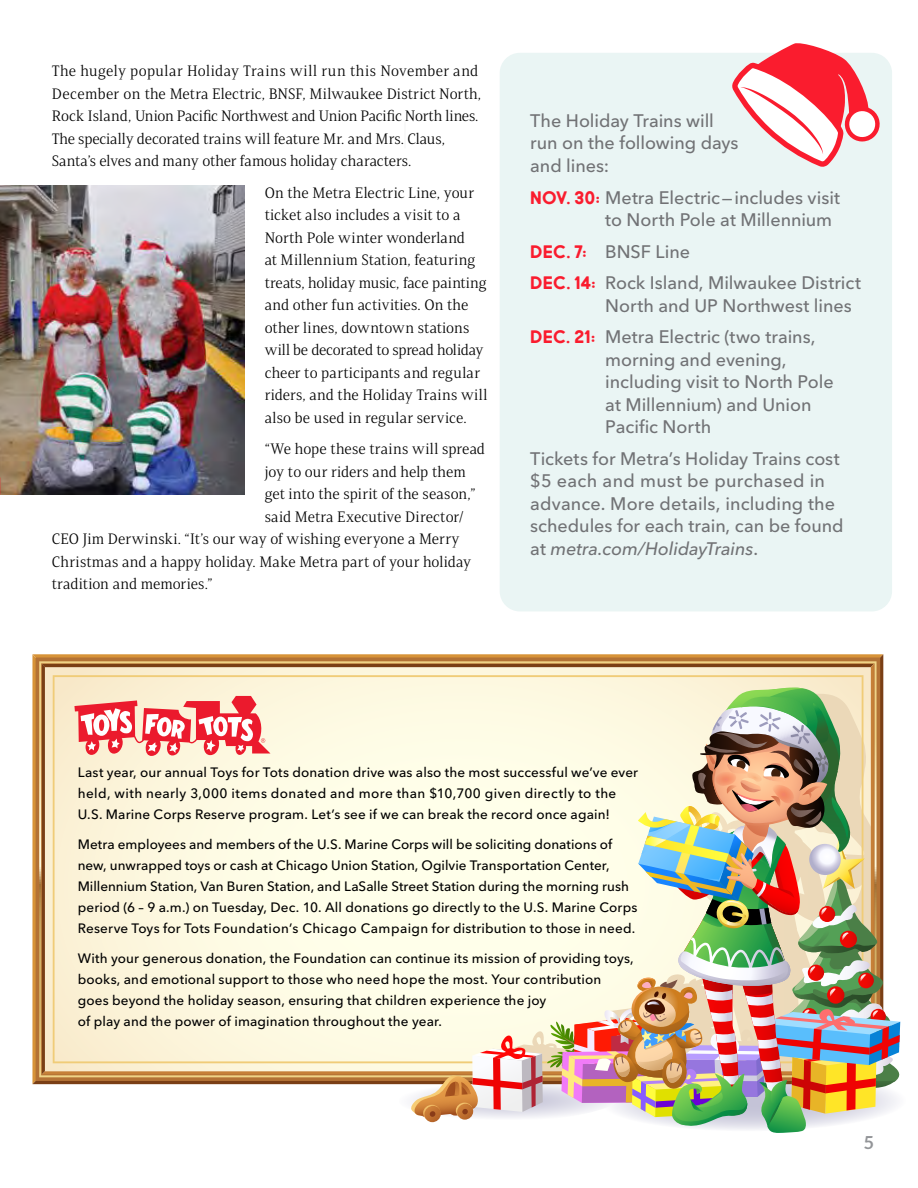
<style>
.page{position:relative;width:918px;height:1188px;background:#fff}
.page>*{position:absolute;margin:0;border:0;box-sizing:border-box;transform-origin:0 0}
.t1{font:500 18px/22.5px "Avenir Next LT Pro";color:#717275}
.t2{font:700 18px "Aleo";color:#939598}
.t3{font:15px/22.5px "Mandrel Nor Boo";letter-spacing:.005em;color:#000}
.t4{font:500 13.5px/21px "Avenir Next LT Pro";letter-spacing:.01em;color:#000}
.s1{font-family:"Market Fresh Bold All Caps";font-weight:400;color:#fa1c2e}
.s2{font-style:italic}
</style>
<div class="page">
<div style="left:500px;top:53px;width:392px;height:558px;background:#eaf5f4;border-radius:20px"></div>
<img style="left:0;top:185px;width:244px;height:310px">
<svg style="left:32px;top:654px;width:869px;height:479px;background:#e6d8bf"></svg>
<svg style="left:732px;top:43px;width:148px;height:124px"></svg>
<p class="t3" style="left:52px;top:60px;width:431px">The hugely popular Holiday Trains will run this November and December on the Metra Electric, BNSF, Milwaukee District North, Rock Island, Union Pacific Northwest and Union Pacific North lines.<br>The specially decorated trains will feature Mr. and Mrs. Claus, Santa’s elves and many other famous holiday characters.</p>
<p class="t3" style="left:265px;top:181px;width:224px">On the Metra Electric Line, your ticket also includes a visit to a North Pole winter wonderland<br>at Millennium Station, featuring treats, holiday music, face painting and other fun activities. On the other lines, downtown stations will be decorated to spread holiday cheer to participants and regular riders, and the Holiday Trains will also be used in regular service.</p>
<p class="t3" style="left:265px;top:438px;width:222px">“We hope these trains will spread</p>
<p class="t3" style="left:265px;top:460px;width:202px">joy to our riders and help them</p>
<p class="t3" style="left:265px;top:483px;width:212px">get into the spirit of the season,”</p>
<p class="t3" style="left:265px;top:505px;width:201px">said Metra Executive Director/</p>
<p class="t3" style="left:52px;top:528px;width:409px">CEO Jim Derwinski. “It’s our way of wishing everyone a Merry</p>
<p class="t3" style="left:52px;top:550px;width:421px">Christmas and a happy holiday. Make Metra part of your holiday</p>
<p class="t3" style="left:52px;top:573px;width:162px">tradition and memories.”</p>
<h1 class="t1" style="left:530px;top:109px;width:210px">The Holiday Trains will run on the following days and lines:</h1>
<h1 class="t1" style="left:605px;top:186px;width:236px;text-indent:-75px"><span class="s1">NOV. 30:</span> Metra Electric—includes visit to North Pole at Millennium</h1>
<h1 class="t1" style="left:530px;top:236px;width:332px;line-height:31.5px"><span class="s1">DEC. 7:</span> BNSF Line<br><span class="s1">DEC. 14:</span> Rock Island, Milwaukee District</h1>
<h1 class="t1" style="left:530px;top:290px;width:323px;line-height:31.5px;text-indent:75px">North and UP Northwest lines<br><span class="s1">DEC. 21:</span> Metra Electric (two trains,</h1>
<h1 class="t1" style="left:605px;top:348px;width:230px">morning and evening, including visit to North Pole at Millennium) and Union<br>Pacific North</h1>
<h1 class="t1" style="left:530px;top:447px;width:315px">Tickets for Metra’s Holiday Trains cost $5 each and must be purchased in advance. More details, including the schedules for each train, can be found at <span class="s2">metra.com/HolidayTrains</span>.</h1>
<p class="t4" style="left:78px;top:762px;width:562px">Last year, our annual Toys for Tots donation drive was also the most successful we’ve ever held, with nearly 3,000 items donated and more than $10,700 given directly to the<br>U.S. Marine Corps Reserve program. Let’s see if we can break the record once again!</p>
<p class="t4" style="left:78px;top:834px;width:561px">Metra employees and members of the U.S. Marine Corps will be soliciting donations of new, unwrapped toys or cash at Chicago Union Station, Ogilvie Transportation Center, Millennium Station, Van Buren Station, and LaSalle Street Station during the morning rush period (6 – 9 a.m.) on Tuesday, Dec. 10. All donations go directly to the U.S. Marine Corps Reserve Toys for Tots Foundation’s Chicago Campaign for distribution to those in need.</p>
<p class="t4" style="left:78px;top:948px;width:558px">With your generous donation, the Foundation can continue its mission of providing toys, books, and emotional support to those who need hope the most. Your contribution goes beyond the holiday season, ensuring that children experience the joy<br>of play and the power of imagination throughout the year.</p>
<h1 class="t2" style="left:864px;top:1131px;width:11px">5</h1>
</div>
